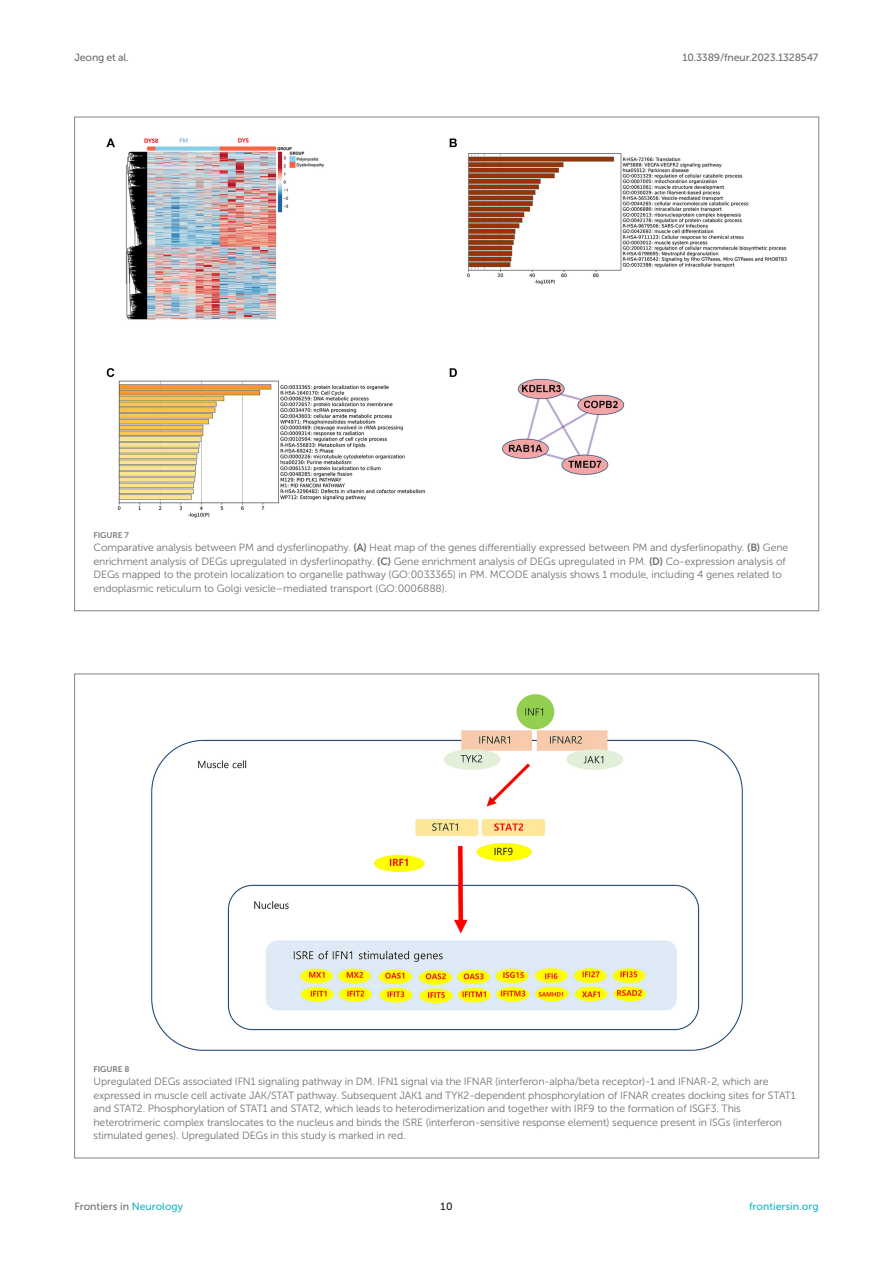
<style>
.page{position:relative;width:893px;height:1263px;background:#fff}
.page>*{position:absolute;margin:0;border:0;box-sizing:border-box;transform-origin:0 0}
.FIG_LEG{font:10.5px/13.5px "Museo Sans 300";letter-spacing:-.01em;color:#706f70}
.t1{font:10.5px "Museo Sans 500";letter-spacing:-.015em;color:#706f70}
.t2{font:10.5px "Museo Sans 500";color:#1db5c3}
.t3{font:10.5px "Museo Sans 500";color:#1b1c1b}
.FIG_HD{font:8.25px "Museo Sans 700";letter-spacing:-.01em;color:#7e7f7f}
.s1{font-family:"Museo Sans 700"}
.s2{color:#1db5c3}
</style>
<div class="page">
<img style="left:151px;top:694px;width:592px;height:357px">
<img style="left:106px;top:138px;width:681px;height:380px">
<p class="t1" style="left:74px;top:51px;width:56px">Jeong et al.</p>
<p class="t1" style="left:682px;top:51px;width:138px">10.3389/fneur.2023.1328547</p>
<p class="FIG_HD" style="left:94px;top:530px;width:37px">FIGURE 7</p>
<p class="FIG_LEG" style="left:94px;top:541px;width:696px">Comparative analysis between PM and dysferlinopathy. <span class="s1">(A)</span> Heat map of the genes differentially expressed between PM and dysferlinopathy. <span class="s1">(B)</span> Gene enrichment analysis of DEGs upregulated in dysferlinopathy. <span class="s1">(C)</span> Gene enrichment analysis of DEGs upregulated in PM. <span class="s1">(D)</span> Co-expression analysis of DEGs mapped to the protein localization to organelle pathway (GO:0033365) in PM. MCODE analysis shows 1 module, including 4 genes related to endoplasmic reticulum to Golgi vesicle–mediated transport (GO:0006888).</p>
<p class="FIG_HD" style="left:94px;top:1064px;width:37px">FIGURE 8</p>
<p class="FIG_LEG" style="left:94px;top:1075px;width:704px">Upregulated DEGs associated IFN1 signaling pathway in DM. IFN1 signal via the IFNAR (interferon-alpha/beta receptor)-1 and IFNAR-2, which are expressed in muscle cell activate JAK/STAT pathway. Subsequent JAK1 and TYK2-dependent phosphorylation of IFNAR creates docking sites for STAT1 and STAT2. Phosphorylation of STAT1 and STAT2, which leads to heterodimerization and together with IRF9 to the formation of ISGF3. This heterotrimeric complex translocates to the nucleus and binds the ISRE (interferon-sensitive response element) sequence present in ISGs (interferon stimulated genes). Upregulated DEGs in this study is marked in red.</p>
<p class="t1" style="left:74px;top:1200px;width:110px">Frontiers in <span class="s2">Neurology</span></p>
<p class="t3" style="left:440px;top:1200px;width:14px">10</p>
<p class="t2" style="left:749px;top:1200px;width:71px">frontiersin.org</p>
</div>
